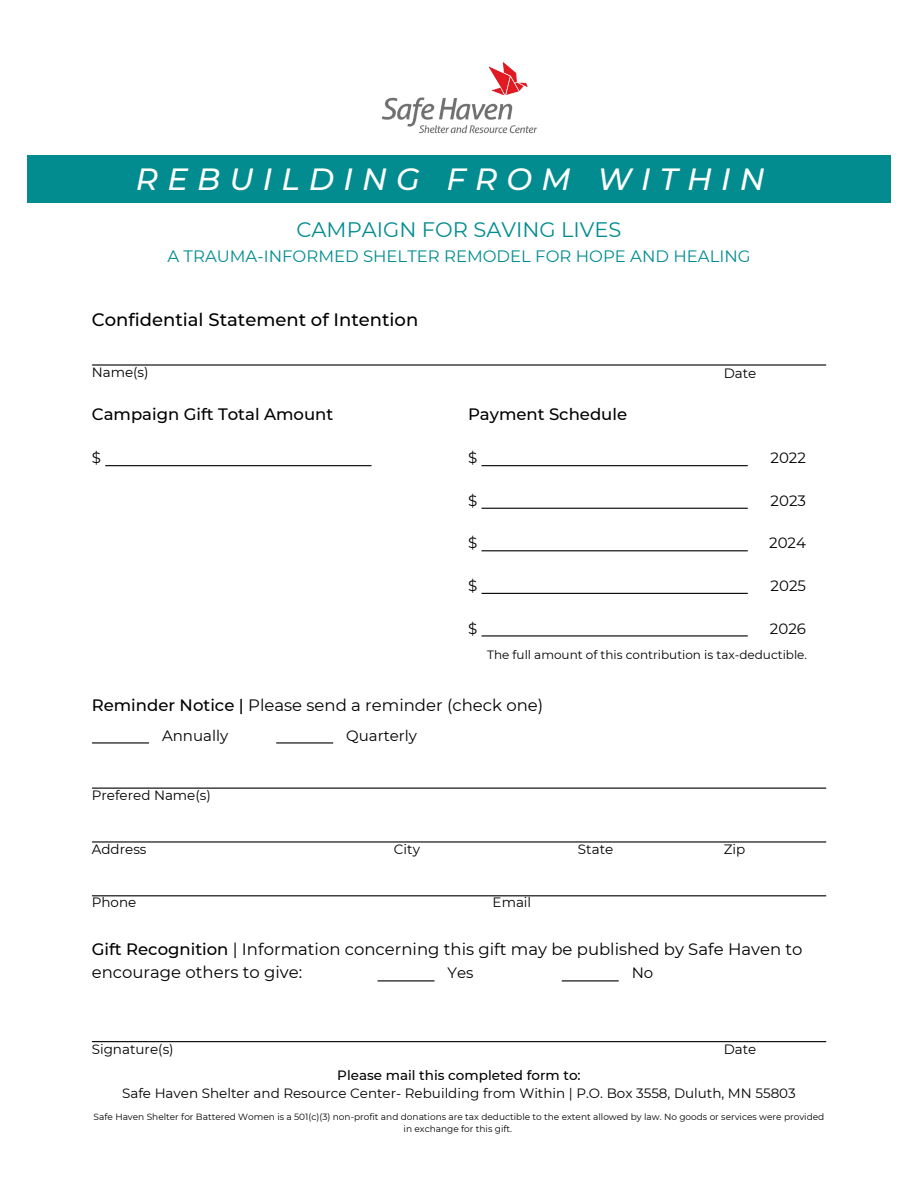
<style>
.page{position:relative;width:918px;height:1188px;background:#fff}
.page>*{position:absolute;margin:0;border:0;box-sizing:border-box;transform-origin:0 0}
.t1{font:italic 500 30.6px "Montserrat";letter-spacing:.3em;color:#fff}
.t2{font:21px "Montserrat";color:#028c8f}
.t3{font:500 18px "Montserrat";color:#000}
.t4{font:16.5px/22.5px "Montserrat";color:#000}
.t5{font:16.5px "Montserrat";color:#028c8f}
.t6{font:500 16.5px "Montserrat";color:#000}
.t7{font:15px "Montserrat";color:#000}
.t8{font:13.5px "Montserrat";color:#000}
.t9{font:500 13.5px "Montserrat";color:#000}
.t10{font:12px "Montserrat";color:#000}
.t11{font:9px/12px "Montserrat";color:#000;text-align:center}
.s1{font-weight:500}
</style>
<div class="page">
<hr style="left:92px;top:788px;width:734px;height:1px;background:#000">
<hr style="left:92px;top:895px;width:734px;height:1px;background:#000">
<hr style="left:92px;top:841px;width:734px;height:2px;background:#000">
<hr style="left:92px;top:1041px;width:734px;height:1px;background:#000">
<img style="left:381px;top:62px;width:157px;height:72px">
<hr style="left:92px;top:364px;width:734px;height:2px;background:#000">
<hr style="left:106px;top:465px;width:265px;height:1px;background:#000">
<hr style="left:482px;top:465px;width:265px;height:1px;background:#000">
<hr style="left:482px;top:508px;width:265px;height:1px;background:#000">
<hr style="left:482px;top:550px;width:265px;height:1px;background:#000">
<hr style="left:482px;top:593px;width:265px;height:1px;background:#000">
<hr style="left:482px;top:635px;width:265px;height:2px;background:#000">
<hr style="left:92px;top:742px;width:57px;height:2px;background:#000">
<hr style="left:277px;top:742px;width:56px;height:2px;background:#000">
<hr style="left:378px;top:980px;width:56px;height:1px;background:#000">
<hr style="left:562px;top:980px;width:56px;height:1px;background:#000">
<div style="left:27px;top:156px;width:864px;height:47px;background:#028c8f"></div>
<h1 class="t1" style="left:136px;top:160px;width:630px">REBUILDING FROM WITHIN</h1>
<h2 class="t2" style="left:296px;top:217px;width:327px">CAMPAIGN FOR SAVING LIVES</h2>
<h3 class="t5" style="left:168px;top:246px;width:585px">A TRAUMA-INFORMED SHELTER REMODEL FOR HOPE AND HEALING</h3>
<h3 class="t3" style="left:92px;top:308px;width:328px">Confidential Statement of Intention</h3>
<h3 class="t8" style="left:92px;top:364px;width:58px">Name(s)</h3>
<h3 class="t8" style="left:724px;top:365px;width:34px">Date</h3>
<h3 class="t6" style="left:92px;top:404px;width:243px">Campaign Gift Total Amount</h3>
<h3 class="t6" style="left:468px;top:404px;width:161px">Payment Schedule</h3>
<h3 class="t7" style="left:92px;top:449px;width:11px">$</h3>
<h3 class="t7" style="left:468px;top:449px;width:11px">$</h3>
<h3 class="t7" style="left:771px;top:449px;width:37px">2022</h3>
<h3 class="t7" style="left:468px;top:491px;width:11px">$</h3>
<h3 class="t7" style="left:771px;top:491px;width:37px">2023</h3>
<h3 class="t7" style="left:468px;top:534px;width:11px">$</h3>
<h3 class="t7" style="left:769px;top:534px;width:38px">2024</h3>
<h3 class="t7" style="left:468px;top:576px;width:11px">$</h3>
<h3 class="t7" style="left:771px;top:576px;width:37px">2025</h3>
<h3 class="t7" style="left:468px;top:619px;width:11px">$</h3>
<h3 class="t7" style="left:770px;top:619px;width:38px">2026</h3>
<h3 class="t10" style="left:487px;top:648px;width:321px">The full amount of this contribution is tax-deductible.</h3>
<h3 class="t4" style="left:92px;top:694px;width:453px"><span class="s1">Reminder Notice |</span> Please send a reminder (check one)</h3>
<h3 class="t7" style="left:162px;top:726px;width:68px">Annually</h3>
<h3 class="t7" style="left:346px;top:726px;width:72px">Quarterly</h3>
<h3 class="t8" style="left:92px;top:787px;width:121px">Prefered Name(s)</h3>
<h3 class="t8" style="left:92px;top:840px;width:56px">Address</h3>
<h3 class="t8" style="left:394px;top:840px;width:28px">City</h3>
<h3 class="t8" style="left:578px;top:840px;width:37px">State</h3>
<h3 class="t8" style="left:724px;top:840px;width:23px">Zip</h3>
<h3 class="t8" style="left:92px;top:894px;width:46px">Phone</h3>
<h3 class="t8" style="left:493px;top:894px;width:40px">Email</h3>
<h3 class="t4" style="left:92px;top:938px;width:712px"><span class="s1">Gift Recognition</span> | Information concerning this gift may be published by Safe Haven to encourage others to give:</h3>
<h3 class="t7" style="left:448px;top:964px;width:27px">Yes</h3>
<h3 class="t7" style="left:632px;top:964px;width:23px">No</h3>
<h3 class="t8" style="left:92px;top:1041px;width:83px">Signature(s)</h3>
<h3 class="t8" style="left:724px;top:1041px;width:34px">Date</h3>
<h3 class="t9" style="left:337px;top:1067px;width:245px">Please mail this completed form to:</h3>
<h3 class="t8" style="left:122px;top:1085px;width:675px">Safe Haven Shelter and Resource Center- Rebuilding from Within | P.O. Box 3558, Duluth, MN 55803</h3>
<p class="t11" style="left:94px;top:1110px;width:732px">Safe Haven Shelter for Battered Women is a 501(c)(3) non-profit and donations are tax deductible to the extent allowed by law. No goods or services were provided in exchange for this gift.</p>
</div>
